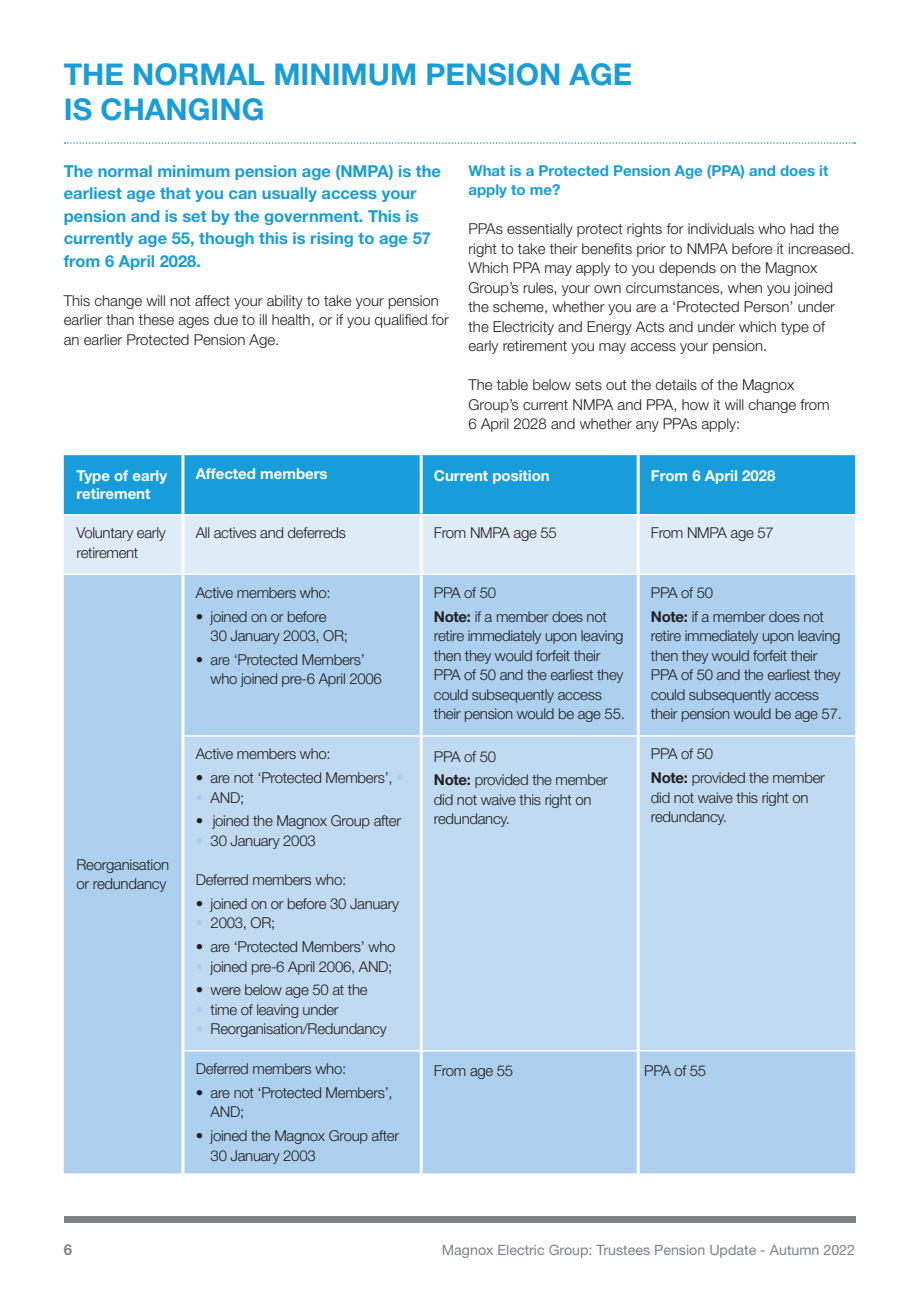
<style>
.page{position:relative;width:919px;height:1289px;background:#fff}
.page>*{position:absolute;margin:0;border:0;box-sizing:border-box;transform-origin:0 0}
.t1{font:700 30px/34.5px "Helvetica Neue LT Std";color:#179dd9}
.t2{font:700 16.5px/22.5px "Helvetica Neue LT Std";color:#179dd9}
.t3{font:300 15px/19.5px "Helvetica Neue LT Std";letter-spacing:-.02em;color:#231f20}
.t4{font:300 15px/19.5px "Helvetica Neue LT Std";color:#231f20}
.t5{font:700 15px/18px "Helvetica Neue LT Std";color:#fff}
.t6{font:700 15px/19.5px "Helvetica Neue LT Std";color:#179dd9}
.t7{font:700 15px "Helvetica Neue LT Std";color:#808285}
.t8{font:14.25px "Helvetica Neue LT Std";color:#808285}
.s1{color:#acd0ed}
.s2{font-weight:700}
</style>
<div class="page">
<div style="left:64px;top:1216px;width:791px;height:6px;background:#808285"></div>
<svg style="left:65px;top:142px;width:790px;height:2px"></svg>
<div style="left:64px;top:455px;width:791px;height:59px;background:#179dd9"></div>
<div style="left:64px;top:515px;width:791px;height:58px;background:#deecf8"></div>
<div style="left:64px;top:575px;width:791px;height:598px;background:#acd0ed"></div>
<div style="left:184px;top:736px;width:671px;height:313px;background:#c0daf1"></div>
<hr style="left:184px;top:735px;width:235px;height:1px;background:#fff">
<hr style="left:422px;top:735px;width:216px;height:1px;background:#fff">
<hr style="left:184px;top:1049px;width:235px;height:2px;background:#fff">
<hr style="left:422px;top:1049px;width:216px;height:2px;background:#fff">
<hr style="left:181px;top:455px;width:3px;height:59px;background:#fff">
<hr style="left:419px;top:455px;width:3px;height:59px;background:#fff">
<hr style="left:636px;top:455px;width:3px;height:59px;background:#fff">
<hr style="left:181px;top:514px;width:3px;height:60px;background:#fff">
<hr style="left:419px;top:514px;width:3px;height:60px;background:#fff">
<hr style="left:636px;top:514px;width:3px;height:60px;background:#fff">
<hr style="left:181px;top:574px;width:3px;height:162px;background:#fff">
<hr style="left:419px;top:574px;width:3px;height:162px;background:#fff">
<hr style="left:636px;top:574px;width:3px;height:161px;background:#fff">
<hr style="left:181px;top:736px;width:3px;height:314px;background:#fff">
<hr style="left:419px;top:736px;width:3px;height:314px;background:#fff">
<hr style="left:636px;top:736px;width:3px;height:313px;background:#fff">
<hr style="left:181px;top:1050px;width:3px;height:123px;background:#fff">
<hr style="left:419px;top:1050px;width:3px;height:123px;background:#fff">
<hr style="left:636px;top:1051px;width:3px;height:122px;background:#fff">
<hr style="left:638px;top:735px;width:217px;height:1px;background:#fff">
<hr style="left:638px;top:1049px;width:217px;height:2px;background:#fff">
<p class="t1" style="left:64px;top:57px;width:570px">THE NORMAL MINIMUM PENSION AGE<br>IS CHANGING</p>
<p class="t2" style="left:64px;top:159px;width:378px">The normal minimum pension age (NMPA) is the earliest age that you can usually access your pension and is set by the government. This is currently age 55, though this is rising to age 57 from 6 April 2028.</p>
<p class="t4" style="left:64px;top:290px;width:386px">This change will not affect your ability to take your pension earlier than these ages due to ill health, or if you qualified for an earlier Protected Pension Age.</p>
<p class="t6" style="left:468px;top:160px;width:361px">What is a Protected Pension Age (PPA) and does it apply to me?</p>
<p class="t4" style="left:468px;top:219px;width:387px">PPAs essentially protect rights for individuals who had the right to take their benefits prior to NMPA before it increased.<br>Which PPA may apply to you depends on the Magnox Group’s rules, your own circumstances, when you joined the scheme, whether you are a ‘Protected Person’ under the Electricity and Energy Acts and under which type of early retirement you may access your pension.</p>
<p class="t4" style="left:468px;top:375px;width:362px">The table below sets out the details of the Magnox<br>Group’s current NMPA and PPA, how it will change from<br>6 April 2028 and whether any PPAs apply:</p>
<p class="t5" style="left:77px;top:466px;width:92px">Type of early retirement</p>
<p class="t5" style="left:196px;top:464px;width:133px">Affected members</p>
<p class="t5" style="left:434px;top:466px;width:117px">Current position</p>
<p class="t5" style="left:651px;top:466px;width:126px">From 6 April 2028</p>
<p class="t3" style="left:77px;top:523px;width:91px">Voluntary early retirement</p>
<p class="t3" style="left:196px;top:523px;width:152px">All actives and deferreds</p>
<p class="t3" style="left:434px;top:523px;width:124px">From NMPA age 55</p>
<p class="t3" style="left:651px;top:523px;width:124px">From NMPA age 57</p>
<p class="t3" style="left:77px;top:854px;width:94px">Reorganisation or redundancy</p>
<p class="t3" style="left:196px;top:582px;width:136px">Active members who:</p>
<p class="t3" style="left:196px;top:606px;width:132px">• joined on or before</p>
<p class="t3" style="left:196px;top:625px;width:154px"><span class="s1">•</span> 30 January 2003, OR;</p>
<p class="t3" style="left:196px;top:649px;width:171px">• are ‘Protected Members’</p>
<p class="t3" style="left:196px;top:669px;width:188px"><span class="s1">•</span> who joined pre-6 April 2006</p>
<p class="t3" style="left:196px;top:744px;width:136px">Active members who:</p>
<p class="t3" style="left:196px;top:767px;width:209px">• are not ‘Protected Members’, <span class="s1">•</span></p>
<p class="t3" style="left:196px;top:787px;width:50px"><span class="s1">•</span> AND;</p>
<p class="t3" style="left:196px;top:811px;width:207px">• joined the Magnox Group after</p>
<p class="t3" style="left:196px;top:830px;width:121px"><span class="s1">•</span> 30 January 2003</p>
<p class="t3" style="left:196px;top:869px;width:152px">Deferred members who:</p>
<p class="t3" style="left:196px;top:893px;width:205px">• joined on or before 30 January</p>
<p class="t3" style="left:196px;top:912px;width:81px"><span class="s1">•</span> 2003, OR;</p>
<p class="t3" style="left:196px;top:936px;width:201px">• are ‘Protected Members’ who</p>
<p class="t3" style="left:196px;top:956px;width:198px"><span class="s1">•</span> joined pre-6 April 2006, AND;</p>
<p class="t3" style="left:196px;top:979px;width:173px">• were below age 50 at the</p>
<p class="t3" style="left:196px;top:999px;width:144px"><span class="s1">•</span> time of leaving under</p>
<p class="t3" style="left:196px;top:1018px;width:192px"><span class="s1">•</span> Reorganisation/Redundancy</p>
<p class="t3" style="left:196px;top:1058px;width:152px">Deferred members who:</p>
<p class="t3" style="left:196px;top:1082px;width:206px">• are not ‘Protected Members’,<span class="s1">•</span></p>
<p class="t3" style="left:196px;top:1102px;width:50px"><span class="s1">•</span> AND;</p>
<p class="t3" style="left:196px;top:1125px;width:205px">• joined the Magnox Group after</p>
<p class="t3" style="left:196px;top:1145px;width:121px"><span class="s1">•</span> 30 January 2003</p>
<p class="t3" style="left:434px;top:582px;width:64px">PPA of 50</p>
<p class="t3" style="left:434px;top:606px;width:192px"><span class="s2">Note:</span> if a member does not retire immediately upon leaving then they would forfeit their<br>PPA of 50 and the earliest they could subsequently access their pension would be age 55.</p>
<p class="t3" style="left:434px;top:746px;width:64px">PPA of 50</p>
<p class="t3" style="left:434px;top:770px;width:175px"><span class="s2">Note:</span> provided the member did not waive this right on redundancy.</p>
<p class="t3" style="left:651px;top:582px;width:64px">PPA of 50</p>
<p class="t3" style="left:651px;top:606px;width:192px"><span class="s2">Note:</span> if a member does not retire immediately upon leaving then they would forfeit their<br>PPA of 50 and the earliest they could subsequently access their pension would be age 57.</p>
<p class="t3" style="left:651px;top:744px;width:64px">PPA of 50</p>
<p class="t3" style="left:651px;top:767px;width:175px"><span class="s2">Note:</span> provided the member did not waive this right on redundancy.</p>
<p class="t3" style="left:434px;top:1060px;width:81px">From age 55</p>
<p class="t3" style="left:644px;top:1060px;width:64px">PPA of 55</p>
<p class="t7" style="left:64px;top:1240px;width:10px">6</p>
<p class="t8" style="left:442px;top:1241px;width:415px">Magnox Electric Group: Trustees Pension Update - Autumn 2022</p>
</div>
